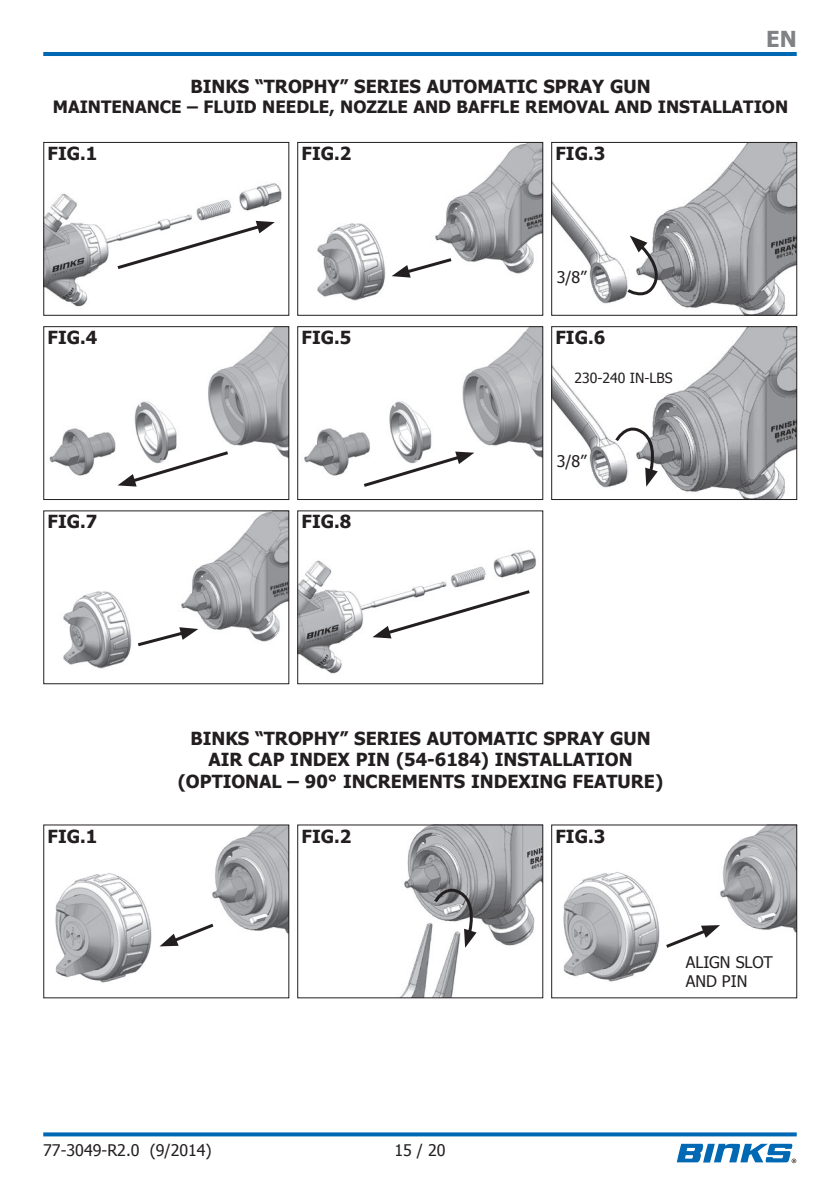
<style>
.page{position:relative;width:840px;height:1191px;background:#fff}
.page>*{position:absolute;margin:0;border:0;box-sizing:border-box;transform-origin:0 0}
.t1{font:700 22px "Tahoma";color:#808285}
.t2{font:700 18px/21.6px "Tahoma";color:#231f20;text-align:center}
.t3{font:700 17px "Tahoma";color:#231f20}
.t4{font:16px/19.2px "Tahoma";color:#231f20}
.t5{font:14px "Tahoma";color:#231f20}
</style>
<div class="page">
<hr style="left:43px;top:52px;width:753px;height:4px;background:#0168b3">
<svg style="left:43px;top:1132px;width:753px;height:4px;background:#1b77bb"></svg>
<svg style="left:676px;top:1143px;width:119px;height:20px"></svg>
<img style="left:45px;top:183px;width:237px;height:124px">
<div style="left:43px;top:142px;width:246px;height:174px;border:1px solid #231f20"></div>
<img style="left:317px;top:144px;width:224px;height:157px">
<div style="left:297px;top:142px;width:246px;height:174px;border:1px solid #231f20"></div>
<img style="left:553px;top:144px;width:241px;height:170px">
<div style="left:551px;top:142px;width:245px;height:174px;border:1px solid #231f20"></div>
<img style="left:49px;top:328px;width:238px;height:148px">
<div style="left:43px;top:326px;width:246px;height:174px;border:1px solid #231f20"></div>
<img style="left:304px;top:328px;width:237px;height:148px">
<div style="left:297px;top:326px;width:246px;height:174px;border:1px solid #231f20"></div>
<img style="left:553px;top:328px;width:241px;height:170px">
<div style="left:551px;top:326px;width:245px;height:174px;border:1px solid #231f20"></div>
<img style="left:63px;top:512px;width:224px;height:157px">
<div style="left:43px;top:510px;width:246px;height:174px;border:1px solid #231f20"></div>
<img style="left:299px;top:550px;width:237px;height:124px">
<div style="left:297px;top:510px;width:246px;height:174px;border:1px solid #231f20"></div>
<svg style="left:613px;top:425px;width:51px;height:61px"></svg>
<img style="left:55px;top:826px;width:232px;height:157px">
<div style="left:43px;top:824px;width:246px;height:174px;border:1px solid #231f20"></div>
<img style="left:401px;top:826px;width:140px;height:170px">
<div style="left:297px;top:824px;width:246px;height:174px;border:1px solid #231f20"></div>
<img style="left:563px;top:826px;width:231px;height:156px">
<svg style="left:159px;top:921px;width:58px;height:25px"></svg>
<svg style="left:662px;top:925px;width:57px;height:25px"></svg>
<svg style="left:114px;top:221px;width:160px;height:50px"></svg>
<svg style="left:372px;top:588px;width:160px;height:50px"></svg>
<svg style="left:134px;top:627px;width:64px;height:21px"></svg>
<svg style="left:360px;top:451px;width:114px;height:36px"></svg>
<svg style="left:117px;top:449px;width:114px;height:37px"></svg>
<svg style="left:391px;top:256px;width:63px;height:22px"></svg>
<svg style="left:625px;top:235px;width:45px;height:64px"></svg>
<svg style="left:432px;top:886px;width:51px;height:61px"></svg>
<p class="t1" style="left:765px;top:25px;width:32px">EN</p>
<p class="t2" style="left:190px;top:75px;width:461px">BINKS “TROPHY” SERIES AUTOMATIC SPRAY GUN</p>
<p class="t3" style="left:53px;top:96px;width:736px">MAINTENANCE – FLUID NEEDLE, NOZZLE AND BAFFLE REMOVAL AND INSTALLATION</p>
<p class="t2" style="left:48px;top:142px;width:51px">FIG.1</p>
<p class="t2" style="left:301px;top:142px;width:51px">FIG.2</p>
<p class="t2" style="left:555px;top:142px;width:51px">FIG.3</p>
<p class="t4" style="left:556px;top:267px;width:31px">3/8”</p>
<p class="t2" style="left:48px;top:326px;width:51px">FIG.4</p>
<p class="t2" style="left:301px;top:326px;width:51px">FIG.5</p>
<p class="t2" style="left:555px;top:326px;width:51px">FIG.6</p>
<p class="t5" style="left:574px;top:369px;width:99px">230-240 IN-LBS</p>
<p class="t2" style="left:48px;top:510px;width:51px">FIG.7</p>
<p class="t2" style="left:301px;top:510px;width:51px">FIG.8</p>
<p class="t4" style="left:556px;top:451px;width:31px">3/8”</p>
<p class="t2" style="left:178px;top:726px;width:486px">BINKS “TROPHY” SERIES AUTOMATIC SPRAY GUN<br>AIR CAP INDEX PIN (54-6184) INSTALLATION (OPTIONAL – 90° INCREMENTS INDEXING FEATURE)</p>
<p class="t2" style="left:48px;top:824px;width:51px">FIG.1</p>
<p class="t2" style="left:301px;top:824px;width:51px">FIG.2</p>
<p class="t2" style="left:555px;top:824px;width:51px">FIG.3</p>
<p class="t4" style="left:43px;top:1139px;width:170px">77-3049-R2.0 (9/2014)</p>
<p class="t4" style="left:394px;top:1139px;width:53px">15 / 20</p>
<p class="t4" style="left:685px;top:951px;width:88px">ALIGN SLOT<br>AND PIN</p>
</div>
